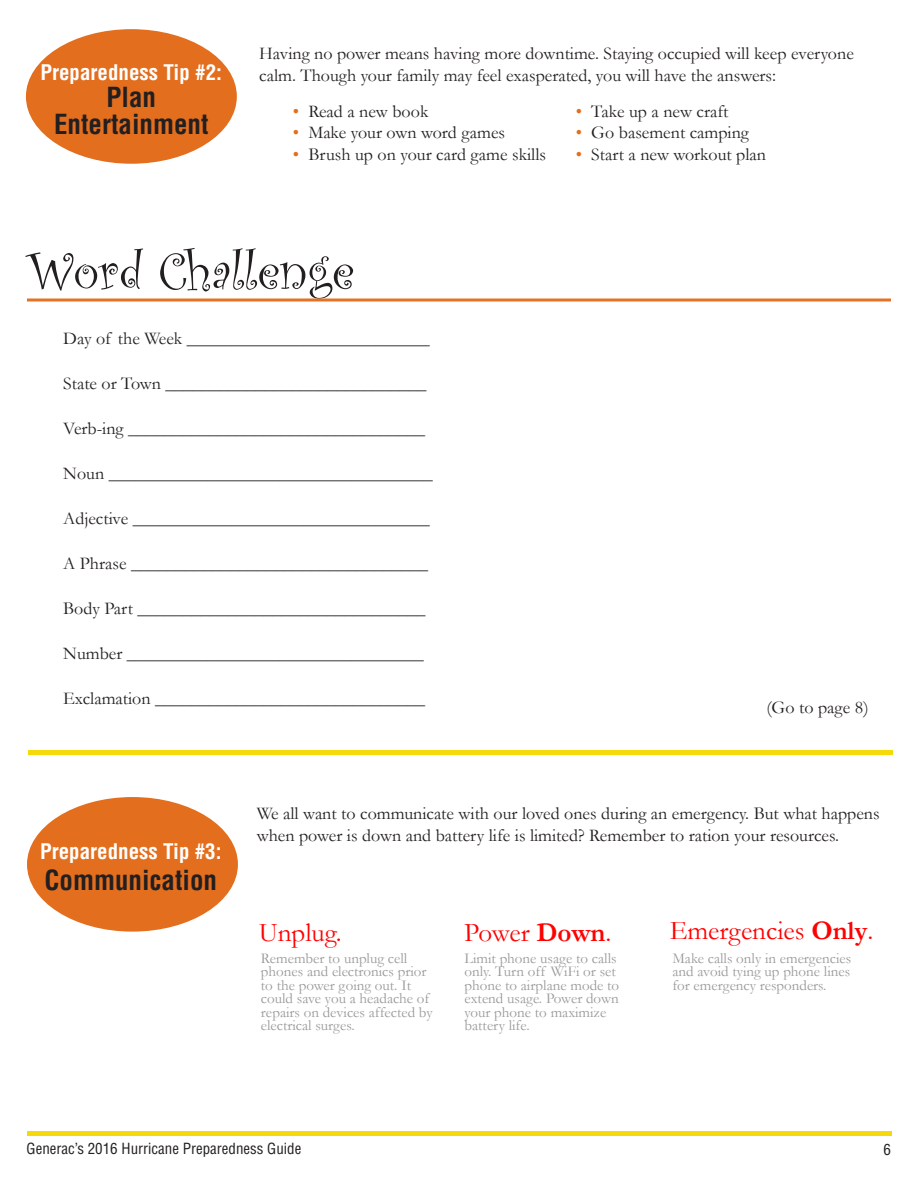
<style>
.page{position:relative;width:918px;height:1188px;background:#fff}
.page>*{position:absolute;margin:0;border:0;box-sizing:border-box;transform-origin:0 0}
.t1{font:54px "Curlz";color:#231f20}
.t2{font:27px "Garamond";color:#f00}
.t3{font:700 condensed 27px/27px "Helvetica LT Std";color:#231f20;text-align:center}
.t4{font:700 condensed 21px "Helvetica LT Std";color:#fff}
.t5{font:18px/21.6px "Garamond";color:#231f20}
.t6{font:15px/13.5px "Garamond";color:#999}
.t7{font:condensed 15px "Helvetica LT Std";color:#231f20}
.s1{color:#e36f1e}
.s2{font-weight:700}
</style>
<div class="page">
<div style="left:27px;top:1131px;width:864px;height:5px;background:#f6d90a"></div>
<div style="left:26px;top:29px;width:211px;height:135px;background:#e36f1e;border-radius:50%"></div>
<hr style="left:27px;top:298px;width:864px;height:3px;background:#e57125">
<div style="left:27px;top:797px;width:211px;height:135px;background:#e36f1e;border-radius:50%"></div>
<div style="left:28px;top:750px;width:864px;height:5px;background:#f6d90a"></div>
<p class="t4" style="left:40px;top:63px;width:183px">Preparedness Tip #2:</p>
<h2 class="t3" style="left:54px;top:86px;width:156px">Plan<br>Entertainment</h2>
<p class="t5" style="left:259px;top:44px;width:596px">Having no power means having more downtime. Staying occupied will keep everyone calm. Though your family may feel exasperated, you will have the answers:</p>
<p class="t5" style="left:293px;top:102px;width:137px"><span class="s1">•</span> Read a new book</p>
<p class="t5" style="left:293px;top:123px;width:214px"><span class="s1">•</span> Make your own word games</p>
<p class="t5" style="left:293px;top:145px;width:255px"><span class="s1">•</span> Brush up on your card game skills</p>
<p class="t5" style="left:576px;top:102px;width:154px"><span class="s1">•</span> Take up a new craft</p>
<p class="t5" style="left:576px;top:123px;width:175px"><span class="s1">•</span> Go basement camping</p>
<p class="t5" style="left:576px;top:145px;width:192px"><span class="s1">•</span> Start a new workout plan</p>
<h1 class="t1" style="left:27px;top:248px;width:329px">Word Challenge</h1>
<p class="t5" style="left:63px;top:330px;width:368px">Day of the Week ___________________________</p>
<p class="t5" style="left:63px;top:375px;width:365px">State or Town _____________________________</p>
<p class="t5" style="left:63px;top:420px;width:364px">Verb-ing _________________________________</p>
<p class="t5" style="left:63px;top:465px;width:371px">Noun ____________________________________</p>
<p class="t5" style="left:63px;top:510px;width:368px">Adjective _________________________________</p>
<p class="t5" style="left:63px;top:555px;width:366px">A Phrase _________________________________</p>
<p class="t5" style="left:63px;top:600px;width:364px">Body Part ________________________________</p>
<p class="t5" style="left:63px;top:645px;width:362px">Number _________________________________</p>
<p class="t5" style="left:63px;top:690px;width:363px">Exclamation ______________________________</p>
<p class="t5" style="left:766px;top:699px;width:104px">(Go to page 8)</p>
<p class="t4" style="left:40px;top:842px;width:183px">Preparedness Tip #3:</p>
<h2 class="t3" style="left:45px;top:869px;width:174px">Communication</h2>
<p class="t5" style="left:257px;top:804px;width:625px">We all want to communicate with our loved ones during an emergency. But what happens when power is down and battery life is limited? Remember to ration your resources.</p>
<h2 class="t2" style="left:259px;top:922px;width:84px">Unplug.</h2>
<h2 class="t2" style="left:464px;top:922px;width:149px">Power <span class="s2">Down</span>.</h2>
<h2 class="t2" style="left:670px;top:920px;width:205px">Emergencies <span class="s2">Only</span>.</h2>
<p class="t6" style="left:261px;top:953px;width:173px">Remember to unplug cell phones and electronics prior to the power going out. It could save you a headache of repairs on devices affected by electrical surges.</p>
<p class="t6" style="left:465px;top:953px;width:156px">Limit phone usage to calls only. Turn off WiFi or set phone to airplane mode to extend usage. Power down your phone to maximize battery life.</p>
<p class="t6" style="left:672px;top:953px;width:180px;text-align:justify">Make calls only in emergencies and avoid tying up phone lines for emergency responders.</p>
<p class="t7" style="left:27px;top:1143px;width:276px">Generac’s 2016 Hurricane Preparedness Guide</p>
<p class="t7" style="left:883px;top:1143px;width:9px">6</p>
</div>
